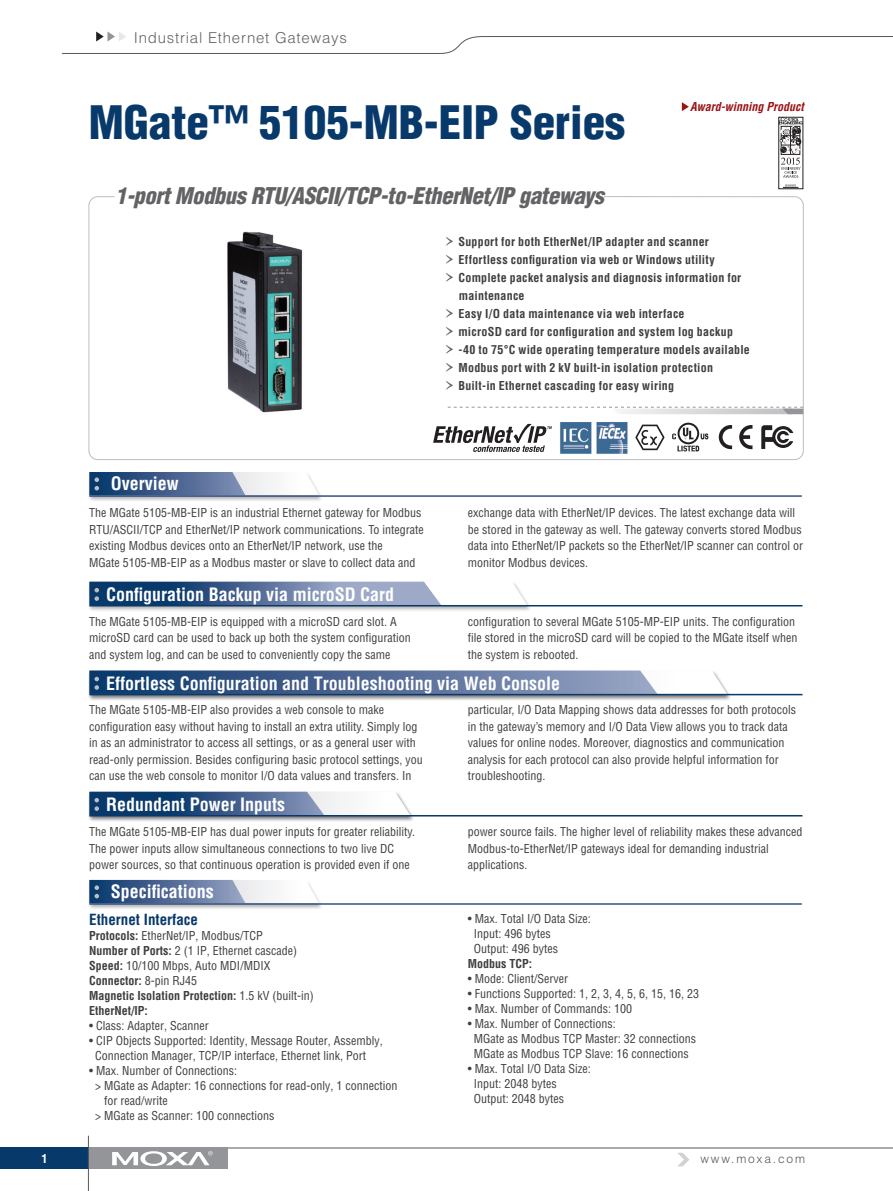
<style>
.page{position:relative;width:893px;height:1191px;background:#fff}
.page>*{position:absolute;margin:0;border:0;box-sizing:border-box;transform-origin:0 0}
.pro_name{font:900 condensed 45px "Helvetica";color:#08396b}
.pro_des{font:italic 900 condensed 22.5px "Helvetica";letter-spacing:-.015em;color:#636366}
.topic{font:700 condensed 18px "Helvetica";color:#fff}
.t1{font:300 15px "Helvetica";letter-spacing:.05em;color:#636366}
.IND_spec_group{font:700 condensed 15px "Helvetica";color:#08396b}
.body{font:condensed 12px/16.5px "Helvetica";color:#3e3e3f}
.IND_spec_item{font:condensed 12px/15px "Helvetica";color:#3e3e3f}
.IND_spec_item-2{font:700 condensed 12px/18px "Helvetica";letter-spacing:.02em;color:#3e3e3f}
.IND_spec_item-3{font:700 condensed 12px "Helvetica";color:#3e3e3f}
.t2{font:italic 700 condensed 12px "Helvetica";color:#9a1317}
.t3{font:300 12px "Helvetica";letter-spacing:.15em;color:#57585a}
.t4{font:700 condensed 12px "Helvetica";color:#fff}
.s1{font-family:"Garamond Premr Pro";font-weight:400;font-stretch:normal;font-size:24px;color:#636366}
.s2{font-weight:700}
.s3{font-weight:400}
</style>
<div class="page">
<svg style="left:61px;top:32px;width:832px;height:22px"></svg>
<hr style="left:0;top:1147px;width:893px;height:1px;background:#57585a">
<div style="left:0;top:1147px;width:90px;height:22px;background:#08396b"></div>
<div style="left:90px;top:1147px;width:138px;height:22px;background:#939598"></div>
<svg style="left:112px;top:1151px;width:101px;height:15px"></svg>
<hr style="left:88px;top:1135px;width:1px;height:56px;background:#59595c">
<svg style="left:678px;top:1152px;width:11px;height:14px"></svg>
<div style="left:87px;top:472px;width:237px;height:30px;background:#231f20;opacity:.35"></div>
<svg style="left:89px;top:472px;width:230px;height:23px"></svg>
<hr style="left:89px;top:495px;width:713px;height:2px;background:#325282">
<div style="left:87px;top:791px;width:327px;height:31px;background:#231f20;opacity:.35"></div>
<hr style="left:89px;top:815px;width:713px;height:1px;background:#08396b">
<svg style="left:89px;top:791px;width:321px;height:25px"></svg>
<div style="left:87px;top:670px;width:644px;height:31px;background:#231f20;opacity:.35"></div>
<hr style="left:89px;top:694px;width:713px;height:1px;background:#08396b">
<svg style="left:89px;top:670px;width:638px;height:24px;background:#677fa4"></svg>
<div style="left:87px;top:581px;width:444px;height:31px;background:#231f20;opacity:.35"></div>
<hr style="left:89px;top:605px;width:713px;height:1px;background:#08396b">
<svg style="left:89px;top:581px;width:438px;height:25px"></svg>
<div style="left:87px;top:879px;width:237px;height:31px;background:#231f20;opacity:.35"></div>
<svg style="left:89px;top:880px;width:230px;height:23px"></svg>
<hr style="left:89px;top:903px;width:713px;height:1px;background:#325282">
<svg style="left:635px;top:424px;width:30px;height:26px"></svg>
<img style="left:560px;top:422px;width:68px;height:32px">
<svg style="left:682px;top:102px;width:7px;height:9px"></svg>
<svg style="left:783px;top:184px;width:15px;height:3px"></svg>
<svg style="left:781px;top:117px;width:23px;height:61px"></svg>
<div style="left:779px;top:117px;width:24px;height:72px;border:1px solid #231f20"></div>
<svg style="left:433px;top:424px;width:119px;height:28px"></svg>
<div style="left:89px;top:196px;width:715px;height:264px;border:1px solid #bcbdc0;border-radius:9px"></div>
<svg style="left:448px;top:407px;width:355px;height:7px"></svg>
<img style="left:227px;top:231px;width:76px;height:182px">
<svg style="left:719px;top:425px;width:13px;height:24px"></svg>
<svg style="left:739px;top:425px;width:13px;height:24px"></svg>
<svg style="left:761px;top:425px;width:32px;height:24px"></svg>
<svg style="left:672px;top:423px;width:36px;height:28px"></svg>
<p class="t1" style="left:134px;top:29px;width:215px">Industrial Ethernet Gateways</p>
<p class="pro_name" style="left:89px;top:94px;width:538px">MGate™ 5105-MB-EIP Series</p>
<p class="pro_des" style="left:115px;top:182px;width:490px">1-port Modbus RTU/ASCII/TCP-to-EtherNet/IP gateways</p>
<p class="t2" style="left:690px;top:100px;width:115px">Award-winning Product</p>
<p class="IND_spec_item-2" style="left:444px;top:232px;width:266px"><span class="s1">›</span> Support for both EtherNet/IP adapter and scanner</p>
<p class="IND_spec_item-2" style="left:444px;top:250px;width:272px"><span class="s1">›</span> Effortless configuration via web or Windows utility</p>
<p class="IND_spec_item-2" style="left:459px;top:268px;width:284px;text-indent:-15px"><span class="s1">›</span> Complete packet analysis and diagnosis information for maintenance</p>
<p class="IND_spec_item-2" style="left:444px;top:304px;width:242px"><span class="s1">›</span> Easy I/O data maintenance via web interface</p>
<p class="IND_spec_item-2" style="left:444px;top:322px;width:291px"><span class="s1">›</span> microSD card for configuration and system log backup</p>
<p class="IND_spec_item-2" style="left:444px;top:340px;width:307px"><span class="s1">›</span> -40 to 75°C wide operating temperature models available</p>
<p class="IND_spec_item-2" style="left:444px;top:358px;width:271px"><span class="s1">›</span> Modbus port with 2 kV built-in isolation protection</p>
<p class="IND_spec_item-2" style="left:444px;top:376px;width:232px"><span class="s1">›</span> Built-in Ethernet cascading for easy wiring</p>
<p class="topic" style="left:111px;top:472px;width:69px">Overview</p>
<p class="body" style="left:89px;top:504px;width:336px">The MGate 5105-MB-EIP is an industrial Ethernet gateway for Modbus RTU/ASCII/TCP and EtherNet/IP network communications. To integrate existing Modbus devices onto an EtherNet/IP network, use the<br>MGate 5105-MB-EIP as a Modbus master or slave to collect data and</p>
<p class="topic" style="left:106px;top:583px;width:290px">Configuration Backup via microSD Card</p>
<p class="body" style="left:89px;top:613px;width:323px">The MGate 5105-MB-EIP is equipped with a microSD card slot. A microSD card can be used to back up both the system configuration and system log, and can be used to conveniently copy the same</p>
<p class="body" style="left:468px;top:504px;width:337px">exchange data with EtherNet/IP devices. The latest exchange data will be stored in the gateway as well. The gateway converts stored Modbus data into EtherNet/IP packets so the EtherNet/IP scanner can control or monitor Modbus devices.</p>
<p class="body" style="left:468px;top:613px;width:331px">configuration to several MGate 5105-MP-EIP units. The configuration file stored in the microSD card will be copied to the MGate itself when the system is rebooted.</p>
<p class="topic" style="left:106px;top:672px;width:455px">Effortless Configuration and Troubleshooting via Web Console</p>
<p class="body" style="left:89px;top:701px;width:335px">The MGate 5105-MB-EIP also provides a web console to make configuration easy without having to install an extra utility. Simply log in as an administrator to access all settings, or as a general user with read-only permission. Besides configuring basic protocol settings, you can use the web console to monitor I/O data values and transfers. In</p>
<p class="topic" style="left:106px;top:794px;width:181px">Redundant Power Inputs</p>
<p class="body" style="left:468px;top:701px;width:330px">particular, I/O Data Mapping shows data addresses for both protocols in the gateway’s memory and I/O Data View allows you to track data values for online nodes. Moreover, diagnostics and communication analysis for each protocol can also provide helpful information for troubleshooting.</p>
<p class="body" style="left:89px;top:823px;width:327px">The MGate 5105-MB-EIP has dual power inputs for greater reliability.<br>The power inputs allow simultaneous connections to two live DC power sources, so that continuous operation is provided even if one</p>
<p class="body" style="left:468px;top:823px;width:336px">power source fails. The higher level of reliability makes these advanced<br>Modbus-to-EtherNet/IP gateways ideal for demanding industrial applications.</p>
<p class="topic" style="left:111px;top:880px;width:104px">Specifications</p>
<p class="IND_spec_group" style="left:89px;top:910px;width:110px">Ethernet Interface</p>
<p class="IND_spec_item" style="left:89px;top:927px;width:175px"><span class="s2">Protocols:</span> EtherNet/IP, Modbus/TCP</p>
<p class="IND_spec_item" style="left:89px;top:942px;width:209px"><span class="s2">Number of Ports:</span> 2 (1 IP, Ethernet cascade)</p>
<p class="IND_spec_item" style="left:89px;top:957px;width:183px"><span class="s2">Speed:</span> 10/100 Mbps, Auto MDI/MDIX</p>
<p class="IND_spec_item-3" style="left:89px;top:973px;width:109px">Connector: <span class="s3">8-pin RJ45</span></p>
<p class="IND_spec_item-3" style="left:89px;top:988px;width:226px">Magnetic Isolation Protection: <span class="s3">1.5 kV (built-in)</span></p>
<p class="IND_spec_item-3" style="left:89px;top:1003px;width:60px">EtherNet/IP:</p>
<p class="IND_spec_item" style="left:89px;top:1017px;width:121px">• Class: Adapter, Scanner</p>
<p class="IND_spec_item" style="left:95px;top:1032px;width:289px;text-indent:-6px">• CIP Objects Supported: Identity, Message Router, Assembly,<br>Connection Manager, TCP/IP interface, Ethernet link, Port</p>
<p class="IND_spec_item" style="left:89px;top:1062px;width:149px">• Max. Number of Connections:</p>
<p class="IND_spec_item" style="left:95px;top:1077px;width:304px">&gt; MGate as Adapter: 16 connections for read-only, 1 connection</p>
<p class="IND_spec_item" style="left:104px;top:1092px;width:65px">for read/write</p>
<p class="IND_spec_item" style="left:95px;top:1107px;width:181px">&gt; MGate as Scanner: 100 connections</p>
<p class="IND_spec_item" style="left:474px;top:911px;width:118px;text-indent:-6px">• Max. Total I/O Data Size:<br>Input: 496 bytes<br>Output: 496 bytes</p>
<p class="IND_spec_item-3" style="left:468px;top:956px;width:66px">Modbus TCP:</p>
<p class="IND_spec_item" style="left:468px;top:971px;width:102px">• Mode: Client/Server</p>
<p class="IND_spec_item" style="left:468px;top:986px;width:233px">• Functions Supported: 1, 2, 3, 4, 5, 6, 15, 16, 23</p>
<p class="IND_spec_item" style="left:468px;top:1001px;width:166px">• Max. Number of Commands: 100</p>
<p class="IND_spec_item" style="left:474px;top:1016px;width:224px;text-indent:-6px">• Max. Number of Connections:<br>MGate as Modbus TCP Master: 32 connections<br>MGate as Modbus TCP Slave: 16 connections</p>
<p class="IND_spec_item" style="left:474px;top:1061px;width:118px;text-indent:-6px">• Max. Total I/O Data Size:<br>Input: 2048 bytes<br>Output: 2048 bytes</p>
<p class="t4" style="left:41px;top:1151px;width:7px">1</p>
<p class="t3" style="left:700px;top:1151px;width:106px">www.moxa.com</p>
</div>
